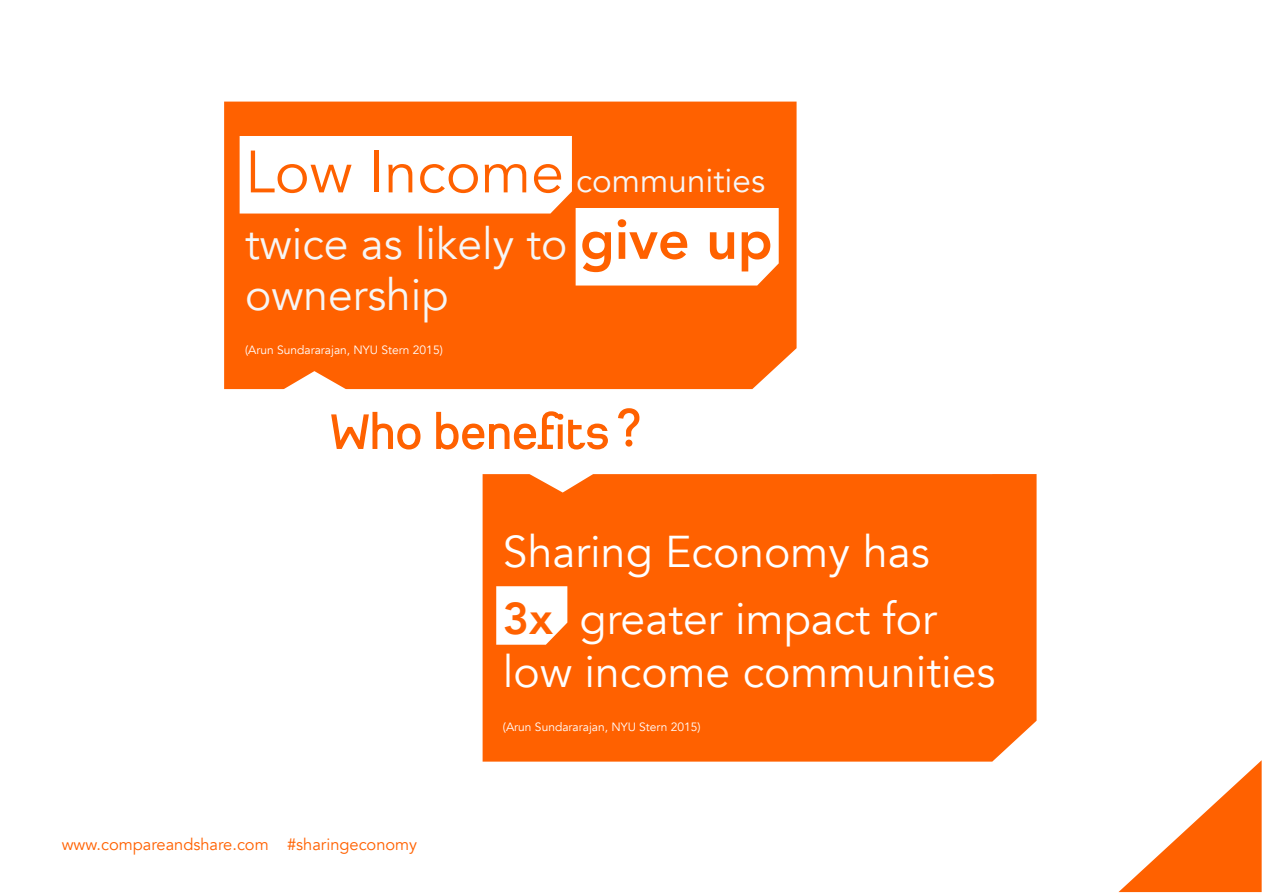
<style>
.page{position:relative;width:1263px;height:893px;background:#fff}
.page>*{position:absolute;margin:0;border:0;box-sizing:border-box;transform-origin:0 0}
.t1{font:50.85px "Heimat Sans DEMO";color:#ff6100}
.t2{font:44.4px/66.4px "Avenir";color:#fff}
.t3{font:44.25px/50.8px "Avenir";color:#f6f6f6}
.t4{font:33.3px "Avenir";color:#f6f6f6}
.t5{font:16.5px "Avenir";color:#ff6100}
.t6{font:12px "Avenir";color:#fff}
.s1{font-size:59.1px;color:#ff6100}
.s2{font-weight:800;font-size:55.35px;color:#ff6100}
.s3{font-family:"Avenir"}
.s4{font-weight:800;color:#ff6100}
</style>
<div class="page">
<div style="left:224px;top:102px;width:572px;height:269px;background:#ff6100"></div>
<div style="left:483px;top:492px;width:553px;height:270px;background:#ff6100"></div>
<svg style="left:224px;top:371px;width:812px;height:121px"></svg>
<svg style="left:330px;top:411px;width:91px;height:39px"></svg>
<svg style="left:435px;top:411px;width:174px;height:39px"></svg>
<svg style="left:240px;top:136px;width:539px;height:150px"></svg>
<svg style="left:496px;top:586px;width:71px;height:59px"></svg>
<svg style="left:617px;top:407px;width:23px;height:41px"></svg>
<svg style="left:1118px;top:760px;width:144px;height:132px"></svg>
<h3 class="t4" style="left:245px;top:159px;width:521px"><span class="s1">Low Income</span> communities</h3>
<h3 class="t3" style="left:245px;top:219px;width:529px">twice as likely to <span class="s2">give up </span>ownership</h3>
<p class="t6" style="left:245px;top:342px;width:199px">(Arun Sundararajan, NYU Stern 2015)</p>
<h1 class="t1" style="left:329px;top:412px;width:314px">Who benefits<span class="s3">?</span></h1>
<h3 class="t5" style="left:62px;top:833px;width:357px">www.compareandshare.com #sharingeconomy</h3>
<h2 class="t2" style="left:503px;top:520px;width:435px">Sharing Economy has<br><span class="s4">3x</span> greater impact for</h2>
<h2 class="t2" style="left:503px;top:640px;width:494px">low income communities</h2>
<p class="t6" style="left:503px;top:719px;width:199px">(Arun Sundararajan, NYU Stern 2015)</p>
</div>
